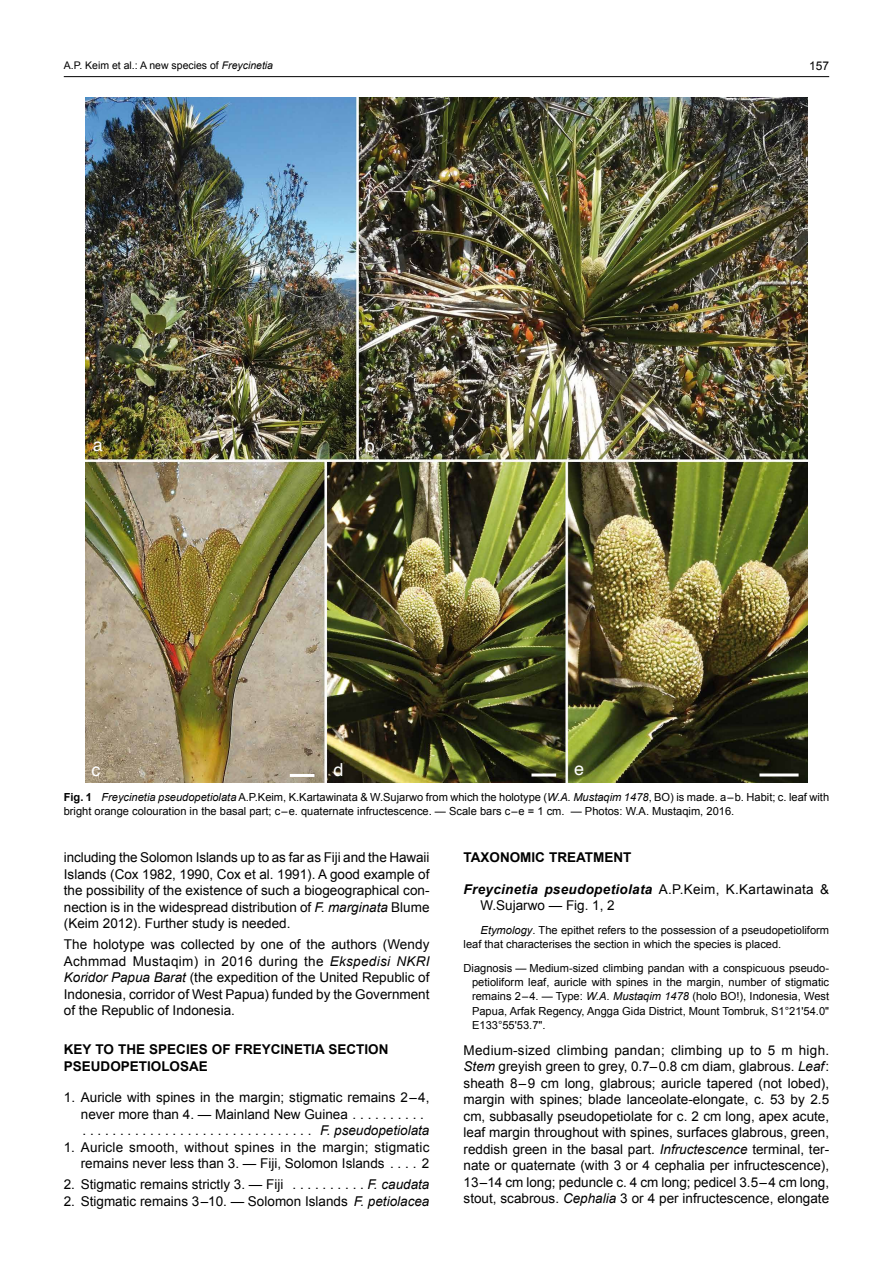
<style>
.page{position:relative;width:893px;height:1263px;background:#fff}
.page>*{position:absolute;margin:0;border:0;box-sizing:border-box;transform-origin:0 0}
.t1{font:18px "Helvetica";color:#fff}
.t2{font:13.5px/16.5px "Arial";color:#000;text-align:justify}
.t3{font:13.5px "Arial MT2";color:#000}
.t4{font:700 13.5px/16.5px "Arial";color:#000}
.t5{font:italic 13.5px "Arial";color:#000}
.t6{font:12px "Arial MT2";color:#000}
.t7{font:11.1px/14.4px "Arial";color:#000}
.t8{font:11.1px "Arial MT2";letter-spacing:.005em;color:#000}
.t9{font:10.5px "Arial";color:#000}
.s1{font-style:italic}
.s2{font-weight:700}
.s3{font-family:"Arial MT2"}
.s4{font-family:"Arial";font-style:italic}
.s5{font-weight:700;font-style:italic}
</style>
<div class="page">
<hr style="left:64px;top:76px;width:765px;height:1px;background:#000">
<img style="left:85px;top:98px;width:723px;height:685px">
<hr style="left:290px;top:774px;width:24px;height:3px;background:#fff">
<hr style="left:531px;top:773px;width:25px;height:3px;background:#fff">
<hr style="left:759px;top:773px;width:40px;height:3px;background:#fff">
<p class="t9" style="left:64px;top:58px;width:211px">A.P. Keim et al.: A new species of <span class="s1">Freycinetia</span></p>
<p class="t6" style="left:809px;top:58px;width:22px">157</p>
<h1 class="t1" style="left:93px;top:431px;width:12px">a</h1>
<h1 class="t1" style="left:92px;top:756px;width:10px">c</h1>
<h1 class="t1" style="left:365px;top:432px;width:12px">b</h1>
<h1 class="t1" style="left:333px;top:756px;width:12px">d</h1>
<h1 class="t1" style="left:574px;top:755px;width:12px">e</h1>
<p class="t7" style="left:64px;top:790px;width:767px"><span class="s2">Fig. 1</span> <span class="s1">Freycinetia pseudopetiolata</span> A.P.Keim, K.Kartawinata &amp; W.Sujarwo from which the holotype (<span class="s1">W.A. Mustaqim 1478</span>, BO) is made. a–b. Habit; c. leaf with bright orange colouration in the basal part; c–e. quaternate infructescence. — Scale bars c–e = 1 cm. — Photos: W.A. Mustaqim, 2016.</p>
<p class="t2" style="left:64px;top:850px;width:367px">including the Solomon Islands up to as far as Fiji and the Hawaii Islands (Cox 1982, 1990, Cox et al. 1991). A good example of the possibility of the existence of such a biogeographical con<span class="s3">-</span></p>
<p class="t3" style="left:64px;top:898px;width:367px">nection is in the widespread distribution of <span class="s4">F. marginata</span> Blume</p>
<p class="t2" style="left:64px;top:913px;width:367px;line-height:21px">(Keim 2012). Further study is needed.<br>The holotype was collected by one of the authors (Wendy</p>
<p class="t2" style="left:64px;top:953px;width:367px">Achmmad Mustaqim) in 2016 during the <span class="s1">Ekspedisi NKRI Koridor Papua Barat</span> (the expedition of the United Republic of Indonesia, corridor of West Papua) funded by the Government of the Republic of Indonesia.</p>
<p class="t4" style="left:64px;top:1042px;width:326px">KEY TO THE SPECIES OF FREYCINETIA SECTION<br>PSEUDOPETIOLOSAE</p>
<p class="t2" style="left:81px;top:1089px;width:350px;text-align:left;text-indent:-17px">1. Auricle with spines in the margin; stigmatic remains 2–4, never more than 4. — Mainland New Guinea ...........<br>...............................</p>
<p class="t5" style="left:320px;top:1122px;width:111px">F. pseudopetiolata</p>
<p class="t2" style="left:81px;top:1139px;width:350px;text-indent:-17px">1. Auricle smooth, without spines in the margin; stigmatic remains never less than 3. — Fiji, Solomon Islands .....</p>
<p class="t3" style="left:422px;top:1155px;width:9px">2</p>
<p class="t2" style="left:64px;top:1176px;width:228px">2. Stigmatic remains strictly 3. — Fiji ..........</p>
<p class="t5" style="left:367px;top:1176px;width:64px">F. caudata</p>
<p class="t2" style="left:64px;top:1193px;width:367px">2. Stigmatic remains 3–10. — Solomon Islands <span class="s1">F. petiolacea</span></p>
<p class="t4" style="left:463px;top:850px;width:169px">TAXONOMIC TREATMENT</p>
<p class="t2" style="left:480px;top:881px;width:350px;text-indent:-17px"><span class="s5">Freycinetia pseudopetiolata</span> A.P.Keim, K.Kartawinata &amp;<br>W.Sujarwo — Fig. 1, 2</p>
<p class="t7" style="left:464px;top:923px;width:367px;text-indent:17px"><span class="s1">Etymology</span>. The epithet refers to the possession of a pseudopetioliform leaf that characterises the section in which the species is placed.</p>
<p class="t7" style="left:464px;top:961px;width:366px">Diagnosis — Medium-sized climbing pandan with a conspicuous pseudo-</p>
<p class="t8" style="left:472px;top:975px;width:359px">petioliform leaf, auricle with spines in the margin, number of stigmatic</p>
<p class="t7" style="left:472px;top:989px;width:359px;text-align:justify">remains 2–4. — Type: <span class="s1">W.A. Mustaqim 1478</span> (holo BO!), Indonesia, West Papua, Arfak Regency, Angga Gida District, Mount Tombruk, S1°21'54.0" E133°55'53.7".</p>
<p class="t2" style="left:464px;top:1042px;width:367px">Medium-sized climbing pandan; climbing up to 5 m high.<br><span class="s1">Stem</span> greyish green to grey, 0.7–0.8 cm diam, glabrous. <span class="s1">Leaf</span><span class="s3">: </span>sheath 8–9 cm long, glabrous; auricle tapered (not lobed), margin with spines; blade lanceolate-elongate, c. 53 by 2.5 cm, subbasally pseudopetiolate for c. 2 cm long, apex acute,</p>
<p class="t3" style="left:464px;top:1124px;width:367px">leaf margin throughout with spines, surfaces glabrous, green,</p>
<p class="t2" style="left:464px;top:1141px;width:367px">reddish green in the basal part. <span class="s1">Infructescence</span> <span class="s3">terminal, ter&shy;</span>nate or quaternate (with 3 or 4 cephalia per infructescence), 13–14 cm long; peduncle c. 4 cm long; pedicel 3.5–4 cm long, stout, scabrous. <span class="s1">Cephalia</span> 3 or 4 per infructescence, elongate</p>
</div>
